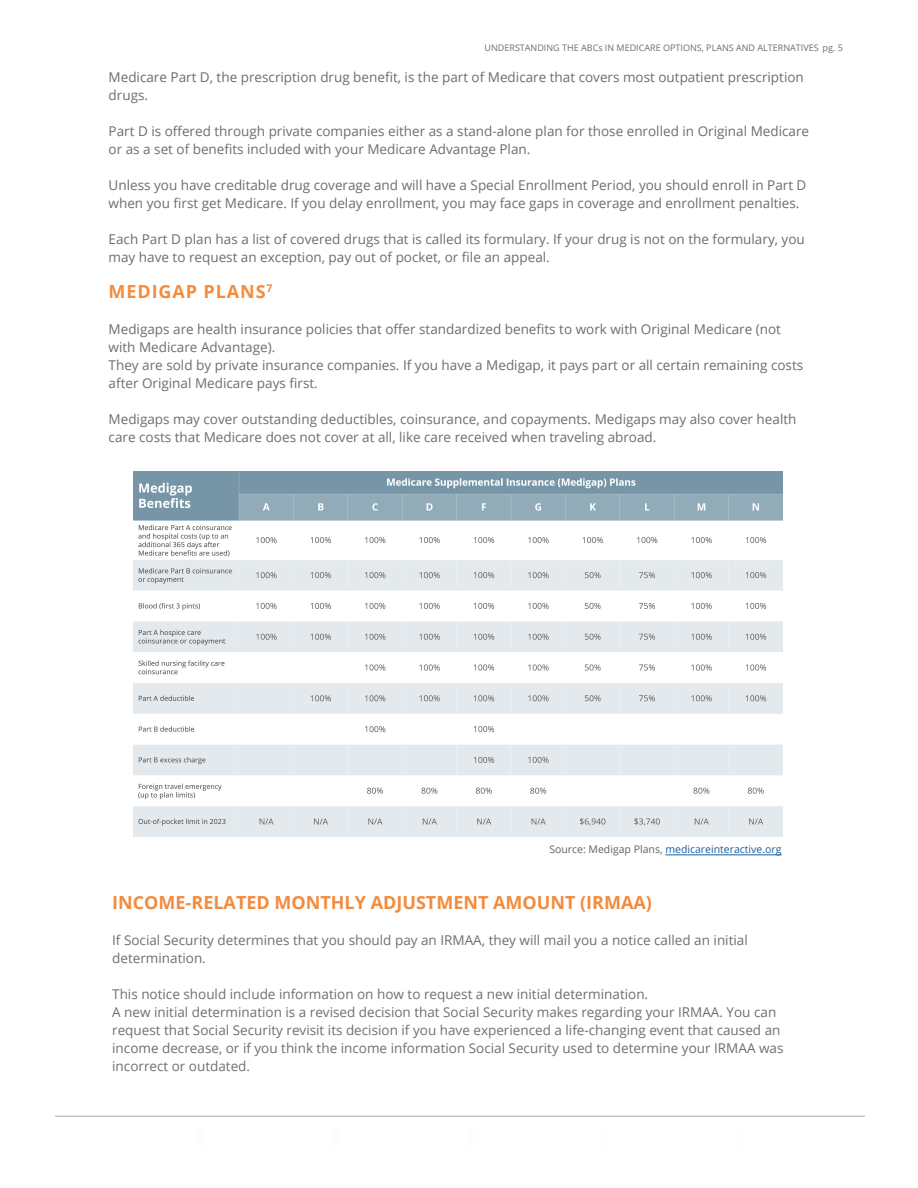
<style>
.page{position:relative;width:918px;height:1188px;background:#fff}
.page>*{position:absolute;margin:0;border:0;box-sizing:border-box;transform-origin:0 0}
.t1{font:700 18px "Open Sans";color:#f38b3c}
.t2{font:700 18px "Open Sans";letter-spacing:.05em;color:#f48c3b}
.t3{font:13.5px/18px "Open Sans";color:#6c6d70}
.t4{font:13.5px/18px "Open Sans";color:#6d6f71}
.t5{font:10.5px "Open Sans";color:#175d9e}
.t6{font:9px "Open Sans";color:#6c6d70}
.s1{color:#636366}
</style>
<div class="page">
<hr style="left:55px;top:1116px;width:810px;height:1px;background:#a8a9ad">
<img style="left:133px;top:471px;width:650px;height:366px">
<hr style="left:665px;top:855px;width:117px;height:1px;background:#175d9e">
<p class="t6" style="left:485px;top:42px;width:360px">UNDERSTANDING THE ABCs IN MEDICARE OPTIONS, PLANS AND ALTERNATIVES pg. 5</p>
<p class="t3" style="left:109px;top:68px;width:697px">Medicare Part D, the prescription drug benefit, is the part of Medicare that covers most outpatient prescription drugs.</p>
<p class="t3" style="left:109px;top:122px;width:702px">Part D is offered through private companies either as a stand-alone plan for those enrolled in Original Medicare or as a set of benefits included with your Medicare Advantage Plan.</p>
<p class="t3" style="left:109px;top:176px;width:699px">Unless you have creditable drug coverage and will have a Special Enrollment Period, you should enroll in Part D when you first get Medicare. If you delay enrollment, you may face gaps in coverage and enrollment penalties.</p>
<p class="t3" style="left:109px;top:230px;width:698px">Each Part D plan has a list of covered drugs that is called its formulary. If your drug is not on the formulary, you may have to request an exception, pay out of pocket, or file an appeal.</p>
<p class="t2" style="left:109px;top:279px;width:165px">MEDIGAP PLANS<sup>7</sup></p>
<p class="t3" style="left:109px;top:320px;width:696px">Medigaps are health insurance policies that offer standardized benefits to work with Original Medicare (not with Medicare Advantage).<br>They are sold by private insurance companies. If you have a Medigap, it pays part or all certain remaining costs after Original Medicare pays first.</p>
<p class="t3" style="left:109px;top:410px;width:689px">Medigaps may cover outstanding deductibles, coinsurance, and copayments. Medigaps may also cover health care costs that Medicare does not cover at all, like care received when traveling abroad.</p>
<p class="t5" style="left:549px;top:842px;width:234px"><span class="s1">Source: Medigap Plans,</span> medicareinteractive.org</p>
<h1 class="t1" style="left:112px;top:890px;width:541px">INCOME-RELATED MONTHLY ADJUSTMENT AMOUNT (IRMAA)</h1>
<p class="t4" style="left:112px;top:931px;width:637px">If Social Security determines that you should pay an IRMAA, they will mail you a notice called an initial determination.</p>
<p class="t4" style="left:112px;top:985px;width:673px">This notice should include information on how to request a new initial determination.<br>A new initial determination is a revised decision that Social Security makes regarding your IRMAA. You can request that Social Security revisit its decision if you have experienced a life-changing event that caused an income decrease, or if you think the income information Social Security used to determine your IRMAA was incorrect or outdated.</p>
</div>
